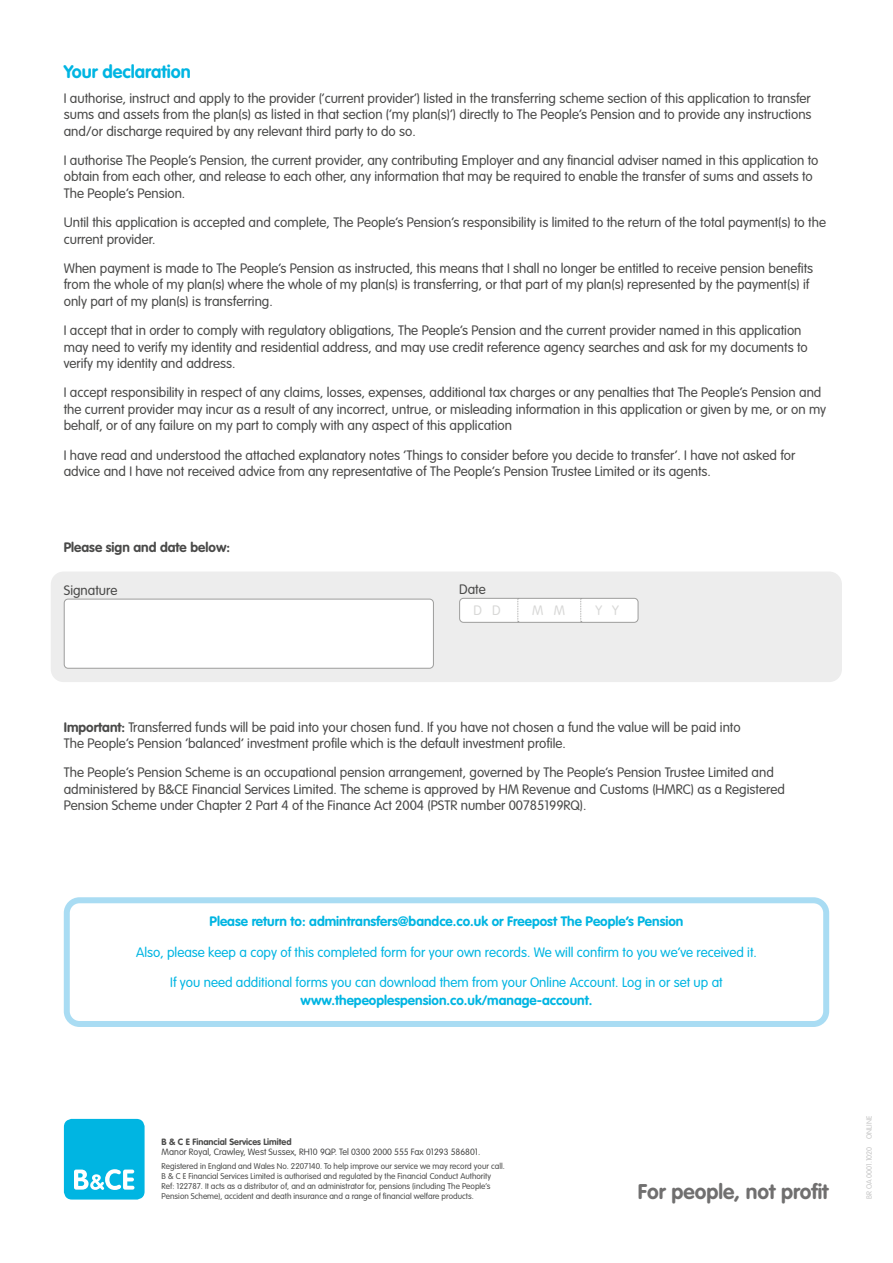
<style>
.page{position:relative;width:893px;height:1263px;background:#fff}
.page>*{position:absolute;margin:0;border:0;box-sizing:border-box;transform-origin:0 0}
.t1{font:700 21px "VAG Rounded Std";color:#706f6f}
.t2{font:700 18px "VAG Rounded Std";color:#00b5e2}
.t3{font:300 13.5px/16.5px "VAG Rounded Std";color:#4a4a49}
.t4{font:300 13.5px "VAG Rounded Std";color:#00b5e2}
.t5{font:700 13.5px "VAG Rounded Std";color:#00b5e2}
.t6{font:700 13.5px "VAG Rounded Std";color:#4a4a49}
.t7{font:300 13.5px "VAG Rounded Std";color:#d8d8d7}
.t8{font:300 9px "VAG Rounded Std";color:#4a4a49}
.t9{font:700 9px "VAG Rounded Std";color:#4a4a49}
.t10{font:300 8.25px/10.1px "VAG Rounded Std";color:#4a4a49}
.t11{font:300 7.5px "VAG Rounded Std";color:#c6c6c6}
.s1{font-weight:700}
</style>
<div class="page">
<div style="left:64px;top:897px;width:765px;height:130px;border:6px solid #a9dcf3;border-radius:13px"></div>
<div style="left:51px;top:571px;width:791px;height:111px;background:#ededed;border-radius:13px"></div>
<div style="left:64px;top:599px;width:369px;height:69px;background:#fff;border-radius:4px"></div>
<div style="left:64px;top:599px;width:370px;height:70px;border:1px solid #9d9d9c;border-radius:4px"></div>
<div style="left:64px;top:1119px;width:81px;height:80px;background:#00b5e2;border-radius:8px"></div>
<svg style="left:74px;top:1169px;width:60px;height:21px"></svg>
<div style="left:460px;top:598px;width:178px;height:24px;background:#fff;border-radius:4px"></div>
<div style="left:459px;top:598px;width:179px;height:25px;border:1px solid #9d9d9c;border-radius:4px"></div>
<svg style="left:517px;top:598px;width:2px;height:24px"></svg>
<svg style="left:580px;top:598px;width:2px;height:24px"></svg>
<h2 class="t2" style="left:64px;top:61px;width:129px">Your declaration</h2>
<p class="t3" style="left:64px;top:90px;width:749px;text-align:justify">I authorise, instruct and apply to the provider (‘current provider’) listed in the transferring scheme section of this application to transfer sums and assets from the plan(s) as listed in that section (‘my plan(s)’) directly to The People’s Pension and to provide any instructions and/or discharge required by any relevant third party to do so.</p>
<p class="t3" style="left:64px;top:152px;width:756px">I authorise The People’s Pension, the current provider, any contributing Employer and any financial adviser named in this application to obtain from each other, and release to each other, any information that may be required to enable the transfer of sums and assets to<br>The People’s Pension.</p>
<p class="t3" style="left:64px;top:215px;width:764px">Until this application is accepted and complete, The People’s Pension’s responsibility is limited to the return of the total payment(s) to the current provider.</p>
<p class="t3" style="left:64px;top:260px;width:751px">When payment is made to The People’s Pension as instructed, this means that I shall no longer be entitled to receive pension benefits from the whole of my plan(s) where the whole of my plan(s) is transferring, or that part of my plan(s) represented by the payment(s) if only part of my plan(s) is transferring.</p>
<p class="t3" style="left:64px;top:323px;width:745px">I accept that in order to comply with regulatory obligations, The People’s Pension and the current provider named in this application may need to verify my identity and residential address, and may use credit reference agency searches and ask for my documents to verify my identity and address.</p>
<p class="t3" style="left:64px;top:385px;width:764px">I accept responsibility in respect of any claims, losses, expenses, additional tax charges or any penalties that The People’s Pension and the current provider may incur as a result of any incorrect, untrue, or misleading information in this application or given by me, or on my behalf, or of any failure on my part to comply with any aspect of this application</p>
<p class="t3" style="left:64px;top:447px;width:733px">I have read and understood the attached explanatory notes ‘Things to consider before you decide to transfer’. I have not asked for advice and I have not received advice from any representative of The People’s Pension Trustee Limited or its agents.</p>
<p class="t6" style="left:64px;top:539px;width:168px">Please sign and date below:</p>
<p class="t3" style="left:64px;top:582px;width:55px">Signature</p>
<p class="t3" style="left:459px;top:581px;width:28px">Date</p>
<p class="t7" style="left:474px;top:602px;width:29px">D D</p>
<p class="t7" style="left:532px;top:602px;width:34px">M M</p>
<p class="t7" style="left:595px;top:602px;width:25px">Y Y</p>
<p class="t3" style="left:64px;top:719px;width:678px"><span class="s1">Important:</span> Transferred funds will be paid into your chosen fund. If you have not chosen a fund the value will be paid into<br>The People’s Pension ‘balanced’ investment profile which is the default investment profile.</p>
<p class="t3" style="left:64px;top:765px;width:723px">The People’s Pension Scheme is an occupational pension arrangement, governed by The People’s Pension Trustee Limited and administered by B&amp;CE Financial Services Limited. The scheme is approved by HM Revenue and Customs (HMRC) as a Registered<br>Pension Scheme under Chapter 2 Part 4 of the Finance Act 2004 (PSTR number 00785199RQ).</p>
<p class="t5" style="left:210px;top:913px;width:475px">Please return to: admintransfers@bandce.co.uk or Freepost The People’s Pension</p>
<p class="t4" style="left:136px;top:944px;width:622px">Also, please keep a copy of this completed form for your own records. We will confirm to you we’ve received it.</p>
<p class="t4" style="left:170px;top:975px;width:554px">If you need additional forms you can download them from your Online Account. Log in or set up at</p>
<p class="t5" style="left:301px;top:992px;width:293px">www.thepeoplespension.co.uk/manage-account.</p>
<p class="t9" style="left:162px;top:1136px;width:131px">B &amp; C E Financial Services Limited</p>
<p class="t8" style="left:162px;top:1146px;width:320px">Manor Royal, Crawley, West Sussex, RH10 9QP. Tel 0300 2000 555 Fax 01293 586801.</p>
<p class="t10" style="left:162px;top:1161px;width:345px">Registered in England and Wales No. 2207140. To help improve our service we may record your call.<br>B &amp; C E Financial Services Limited is authorised and regulated by the Financial Conduct Authority Ref: 122787. It acts as a distributor of, and an administrator for, pensions (including The People’s Pension Scheme), accident and death insurance and a range of financial welfare products.</p>
<h1 class="t1" style="left:638px;top:1179px;width:192px">For people, not profit</h1>
<p class="t11" style="left:865px;top:1199px;width:85px;rotate:-90deg">BR OA 0001.1020 ONLINE</p>
</div>
